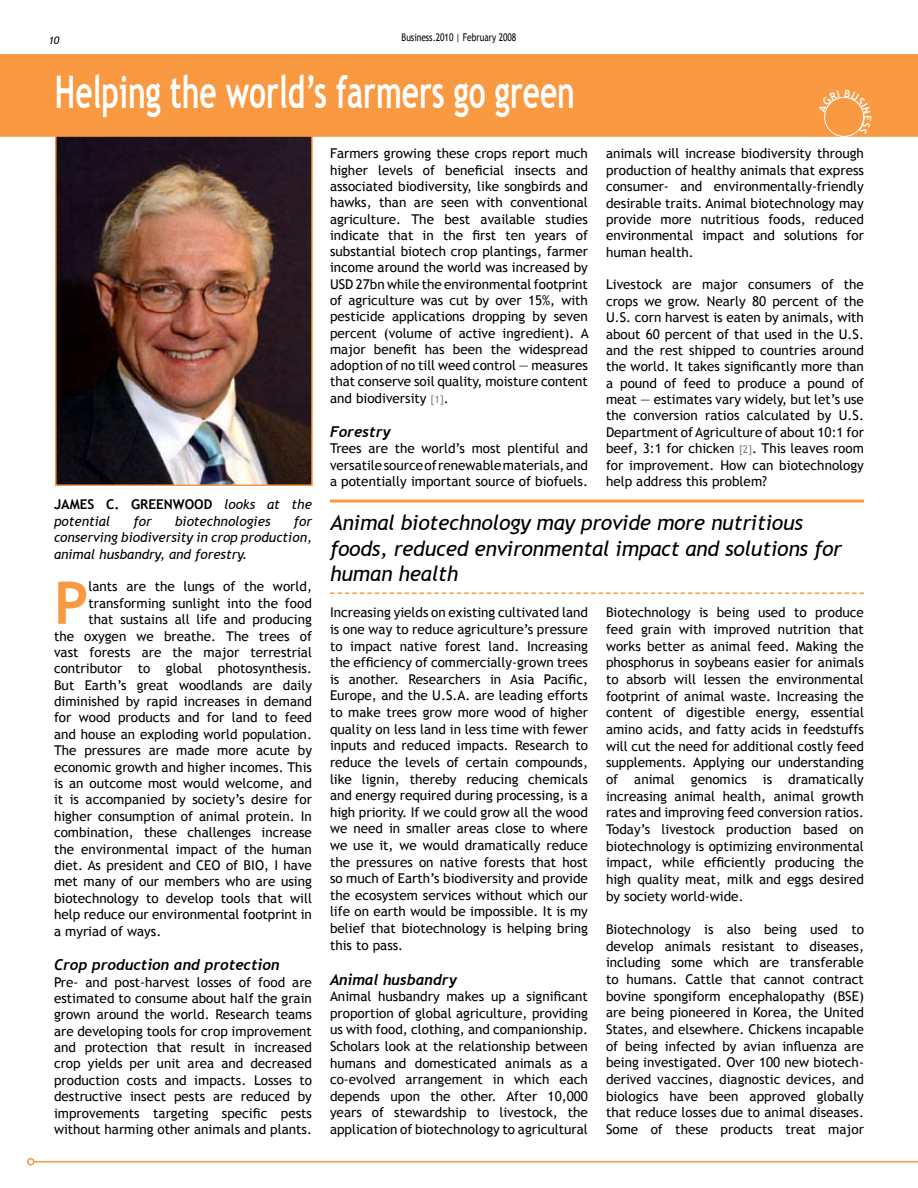
<style>
.page{position:relative;width:918px;height:1188px;background:#fff}
.page>*{position:absolute;margin:0;border:0;box-sizing:border-box;transform-origin:0 0}
.t1{font:700 58.8px "Trebuchet MS";color:#f99942}
.t2{font:700 45px "Trebuchet MS";color:#fff;scale:.67 1}
.t3{font:italic 21px/25.2px "Trebuchet MS";letter-spacing:-.01em;color:#000}
.t4{font:italic 700 15px "Trebuchet";color:#000}
.t5{font:13.5px/16.6px "Trebuchet MS";color:#000;text-align:justify}
.t6{font:italic 13.5px/16.4px "Trebuchet MS";color:#000}
.t7{font:10.5px "Trebuchet MS";color:#000;scale:.8 1}
.t8{font:italic 10.5px "Trebuchet MS";color:#000}
.s1{font-weight:700;font-style:normal}
.s2{font-size:10.5px;color:#808080}
</style>
<div class="page">
<hr style="left:34px;top:1161px;width:884px;height:2px;background:#f99942">
<div style="left:27px;top:1158px;width:7px;height:8px;border:2px solid #f99942;border-radius:50%"></div>
<hr style="left:330px;top:500px;width:534px;height:2px;background:#f99942">
<svg style="left:330px;top:592px;width:534px;height:2px"></svg>
<img style="left:58px;top:137px;width:252px;height:346px">
<div style="left:55px;top:134px;width:258px;height:352px;border:2px solid #f99942"></div>
<div style="left:0;top:54px;width:918px;height:83px;background:#f99942"></div>
<div style="left:824px;top:97px;width:40px;height:40px;border:1px solid #fff;border-radius:50%"></div>
<svg style="left:818px;top:90px;width:53px;height:44px;background:#f99d4a"></svg>
<p class="t8" style="left:48px;top:34px;width:13px">10</p>
<p class="t7" style="left:402px;top:31px;width:145px">Business.2010 | February 2008</p>
<h2 class="t2" style="left:55px;top:64px;width:778px">Helping the world’s farmers go green</h2>
<p class="t6" style="left:54px;top:497px;width:259px"><span class="s1">James C. Greenwood</span> looks at the potential</p>
<p class="t6" style="left:54px;top:513px;width:259px;text-align:justify;text-indent:240px">for conserving biodiversity in crop production, animal husbandry, and forestry.</p>
<h1 class="t1" style="left:54px;top:566px;width:29px">P</h1>
<p class="t5" style="left:88px;top:578px;width:225px">lants are the lungs of the world,</p>
<p class="t6" style="left:134px;top:513px;width:20px">for</p>
<p class="t6" style="left:175px;top:513px;width:97px">biotechnologies</p>
<p class="t5" style="left:88px;top:595px;width:225px">transforming sunlight into the food</p>
<p class="t5" style="left:88px;top:611px;width:225px">that sustains all life and producing</p>
<p class="t5" style="left:54px;top:628px;width:260px">the oxygen we breathe. The trees of</p>
<p class="t5" style="left:54px;top:644px;width:259px">vast forests are the major terrestrial</p>
<p class="t5" style="left:54px;top:660px;width:259px">contributor to global photosynthesis.</p>
<p class="t5" style="left:54px;top:677px;width:259px">But Earth’s great woodlands are daily</p>
<p class="t5" style="left:54px;top:693px;width:259px">diminished by rapid increases in demand</p>
<p class="t5" style="left:54px;top:710px;width:259px">for wood products and for land to feed</p>
<p class="t5" style="left:54px;top:726px;width:259px">and house an exploding world population.</p>
<p class="t5" style="left:54px;top:742px;width:259px">The pressures are made more acute by</p>
<p class="t5" style="left:54px;top:759px;width:259px">economic growth and higher incomes. This</p>
<p class="t5" style="left:54px;top:775px;width:259px">is an outcome most would welcome, and</p>
<p class="t5" style="left:54px;top:792px;width:260px">it is accompanied by society’s desire for</p>
<p class="t5" style="left:54px;top:808px;width:259px">higher consumption of animal protein. In</p>
<p class="t5" style="left:54px;top:824px;width:259px">combination, these challenges increase</p>
<p class="t5" style="left:54px;top:841px;width:259px">the environmental impact of the human</p>
<p class="t5" style="left:54px;top:857px;width:259px">diet. As president and CEO of BIO, I have</p>
<p class="t5" style="left:54px;top:873px;width:259px">met many of our members who are using</p>
<p class="t5" style="left:54px;top:890px;width:259px">biotechnology to develop tools that will</p>
<p class="t5" style="left:54px;top:906px;width:259px">help reduce our environmental footprint in</p>
<p class="t5" style="left:54px;top:923px;width:109px">a myriad of ways.</p>
<p class="t4" style="left:54px;top:956px;width:227px">Crop production and protection</p>
<p class="t5" style="left:54px;top:974px;width:260px">Pre- and post-harvest losses of food are estimated to consume about half the grain grown around the world. Research teams are developing tools for crop improvement and protection that result in increased crop yields per unit area and decreased production costs and impacts. Losses to destructive insect pests are reduced by improvements targeting specific pests without harming other animals and plants.</p>
<p class="t5" style="left:606px;top:146px;width:260px">animals will increase biodiversity through production of healthy animals that express consumer- and environmentally-friendly desirable traits. Animal biotechnology may provide more nutritious foods, reduced environmental impact and solutions for human health.</p>
<p class="t5" style="left:606px;top:277px;width:260px">Livestock are major consumers of the crops we grow. Nearly 80 percent of the U.S. corn harvest is eaten by animals, with about 60 percent of that used in the U.S. and the rest shipped to countries around the world. It takes significantly more than a pound of feed to produce a pound of meat — estimates vary widely, but let’s use the conversion ratios calculated by U.S.<br>Department of Agriculture of about 10:1 for beef, 3:1 for chicken <span class="s2">[2]</span>. This leaves room for improvement. How can biotechnology help address this problem?</p>
<h3 class="t3" style="left:330px;top:511px;width:514px">Animal biotechnology may provide more nutritious foods, reduced environmental impact and solutions for human health</h3>
<p class="t5" style="left:606px;top:605px;width:260px">Biotechnology is being used to produce feed grain with improved nutrition that works better as animal feed. Making the phosphorus in soybeans easier for animals to absorb will lessen the environmental footprint of animal waste. Increasing the content of digestible energy, essential amino acids, and fatty acids in feedstuffs will cut the need for additional costly feed supplements. Applying our understanding of animal genomics is dramatically increasing animal health, animal growth rates and improving feed conversion ratios.<br>Today’s livestock production based on biotechnology is optimizing environmental impact, while efficiently producing the high quality meat, milk and eggs desired by society world-wide.</p>
<p class="t5" style="left:606px;top:921px;width:260px">Biotechnology is also being used to develop animals resistant to diseases, including some which are transferable to humans. Cattle that cannot contract bovine spongiform encephalopathy (BSE) are being pioneered in Korea, the United States, and elsewhere. Chickens incapable of being infected by avian influenza are being investigated. Over 100 new biotech&shy;derived vaccines, diagnostic devices, and biologics have been approved globally that reduce losses due to animal diseases.<br>Some of these products treat major</p>
<p class="t5" style="left:330px;top:146px;width:260px">Farmers growing these crops report much higher levels of beneficial insects and associated biodiversity, like songbirds and hawks, than are seen with conventional agriculture. The best available studies indicate that in the first ten years of substantial biotech crop plantings, farmer income around the world was increased by USD 27bn while the environmental footprint of agriculture was cut by over 15%, with pesticide applications dropping by seven percent (volume of active ingredient). A major benefit has been the widespread adoption of no till weed control — measures that conserve soil quality, moisture content and biodiversity <span class="s2">[1]</span>.</p>
<p class="t4" style="left:330px;top:423px;width:62px">Forestry</p>
<p class="t5" style="left:330px;top:441px;width:259px">Trees are the world’s most plentiful and versatile source of renewable materials, and a potentially important source of biofuels.</p>
<p class="t5" style="left:330px;top:605px;width:259px">Increasing yields on existing cultivated land is one way to reduce agriculture’s pressure to impact native forest land. Increasing the efficiency of commercially-grown trees is another. Researchers in Asia Pacific, Europe, and the U.S.A. are leading efforts to make trees grow more wood of higher quality on less land in less time with fewer inputs and reduced impacts. Research to reduce the levels of certain compounds, like lignin, thereby reducing chemicals and energy required during processing, is a high priority. If we could grow all the wood we need in smaller areas close to where we use it, we would dramatically reduce the pressures on native forests that host so much of Earth’s biodiversity and provide the ecosystem services without which our life on earth would be impossible. It is my belief that biotechnology is helping bring this to pass.</p>
<p class="t4" style="left:330px;top:970px;width:129px">Animal husbandry</p>
<p class="t5" style="left:330px;top:988px;width:259px">Animal husbandry makes up a significant proportion of global agriculture, providing us with food, clothing, and companionship.<br>Scholars look at the relationship between humans and domesticated animals as a co-evolved arrangement in which each depends upon the other. After 10,000 years of stewardship to livestock, the application of biotechnology to agricultural</p>
</div>
